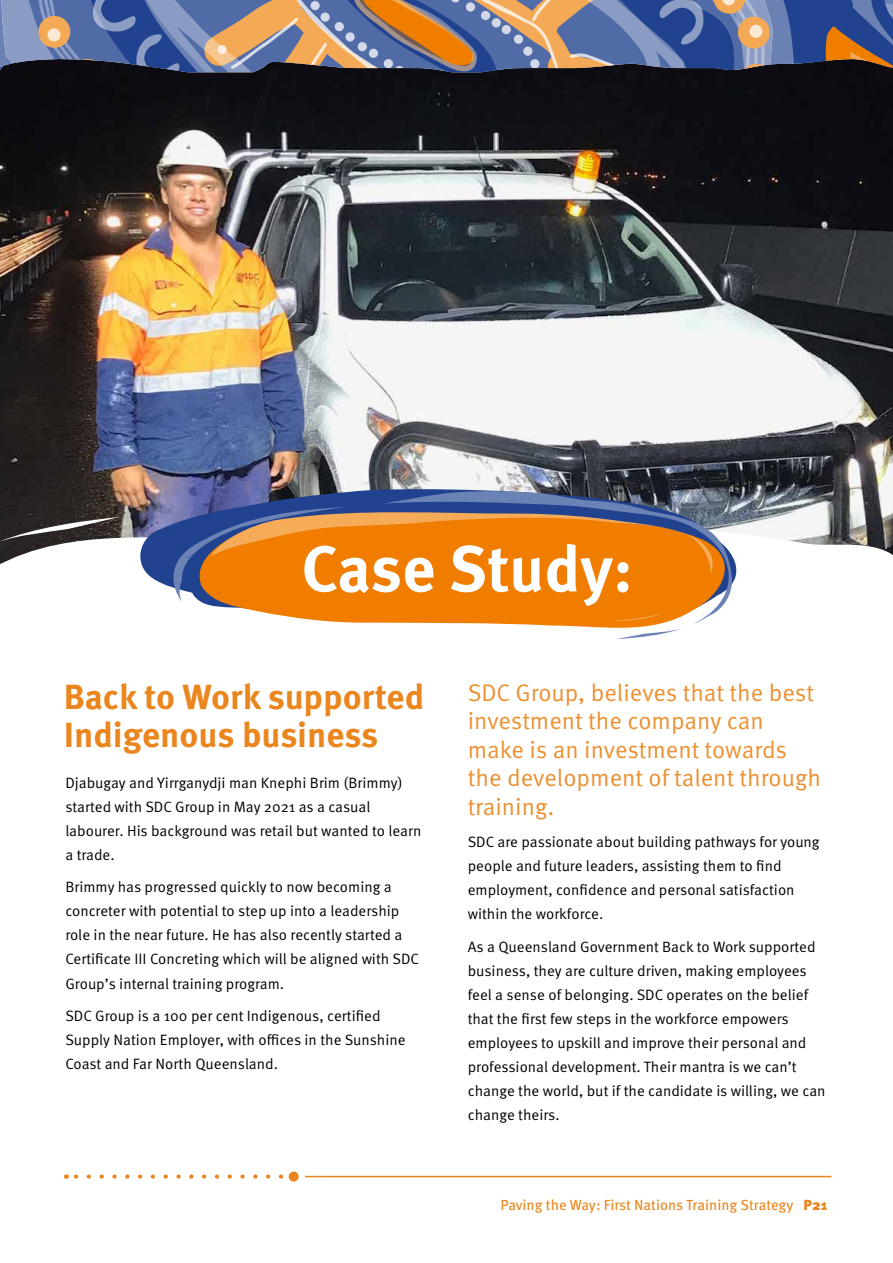
<style>
.page{position:relative;width:893px;height:1263px;background:#fff}
.page>*{position:absolute;margin:0;border:0;box-sizing:border-box;transform-origin:0 0}
.t1{font:700 64.65px "Meta Pro";color:#fff}
.Rough_Subhead{font:700 34.95px/37.7px "Meta Pro";color:#ea861d}
.New_Subhead{font:24px/28.5px "Meta Pro Norm";color:#ec9031}
.Body{font:15px/24px "Meta Pro Norm";color:#000}
.Subhead{font:14.7px "Meta Pro";color:#ea861d}
.Subhead-2{font:900 14.7px "Meta Pro";color:#ea861d}
</style>
<div class="page">
<hr style="left:305px;top:1176px;width:526px;height:1px;background:#ea861d">
<svg style="left:66px;top:1174px;width:215px;height:5px"></svg>
<div style="left:289px;top:1171px;width:10px;height:10px;background:#ea861d;border-radius:50%"></div>
<img style="left:0;top:72px;width:893px;height:445px">
<svg style="left:0;top:517px;width:893px;height:38px"></svg>
<svg style="left:0;top:550px;width:874px;height:14px"></svg>
<img style="left:132px;top:485px;width:621px;height:103px">
<svg style="left:172px;top:491px;width:568px;height:148px"></svg>
<svg style="left:211px;top:508px;width:504px;height:113px;background:#db7e1b"></svg>
<svg style="left:0;top:0;width:37px;height:72px;background:#7585aa"></svg>
<svg style="left:37px;top:0;width:856px;height:73px;background:#727184"></svg>
<h1 class="t1" style="left:301px;top:518px;width:333px">Case Study:</h1>
<p class="Rough_Subhead" style="left:64px;top:676px;width:362px">Back to Work supported<br>Indigenous business</p>
<p class="New_Subhead" style="left:468px;top:676px;width:355px">SDC Group, believes that the best investment the company can make is an investment towards the development of talent through training.</p>
<p class="Body" style="left:468px;top:829px;width:353px">SDC are passionate about building pathways for young people and future leaders, assisting them to find employment, confidence and personal satisfaction within the workforce.</p>
<p class="Body" style="left:468px;top:933px;width:359px">As a Queensland Government Back to Work supported business, they are culture driven, making employees feel a sense of belonging. SDC operates on the belief that the first few steps in the workforce empowers employees to upskill and improve their personal and professional development. Their mantra is we can’t change the world, but if the candidate is willing, we can change theirs.</p>
<p class="Body" style="left:65px;top:770px;width:357px">Djabugay and Yirrganydji man Knephi Brim (Brimmy) started with SDC Group in May 2021 as a casual labourer. His background was retail but wanted to learn a trade.</p>
<p class="Body" style="left:65px;top:874px;width:355px">Brimmy has progressed quickly to now becoming a concreter with potential to step up into a leadership role in the near future. He has also recently started a Certificate III Concreting which will be aligned with SDC Group’s internal training program.</p>
<p class="Body" style="left:65px;top:1003px;width:342px">SDC Group is a 100 per cent Indigenous, certified<br>Supply Nation Employer, with offices in the Sunshine<br>Coast and Far North Queensland.</p>
<p class="Subhead" style="left:500px;top:1194px;width:295px">Paving the Way: First Nations Training Strategy</p>
<p class="Subhead-2" style="left:803px;top:1193px;width:25px">P21</p>
</div>
